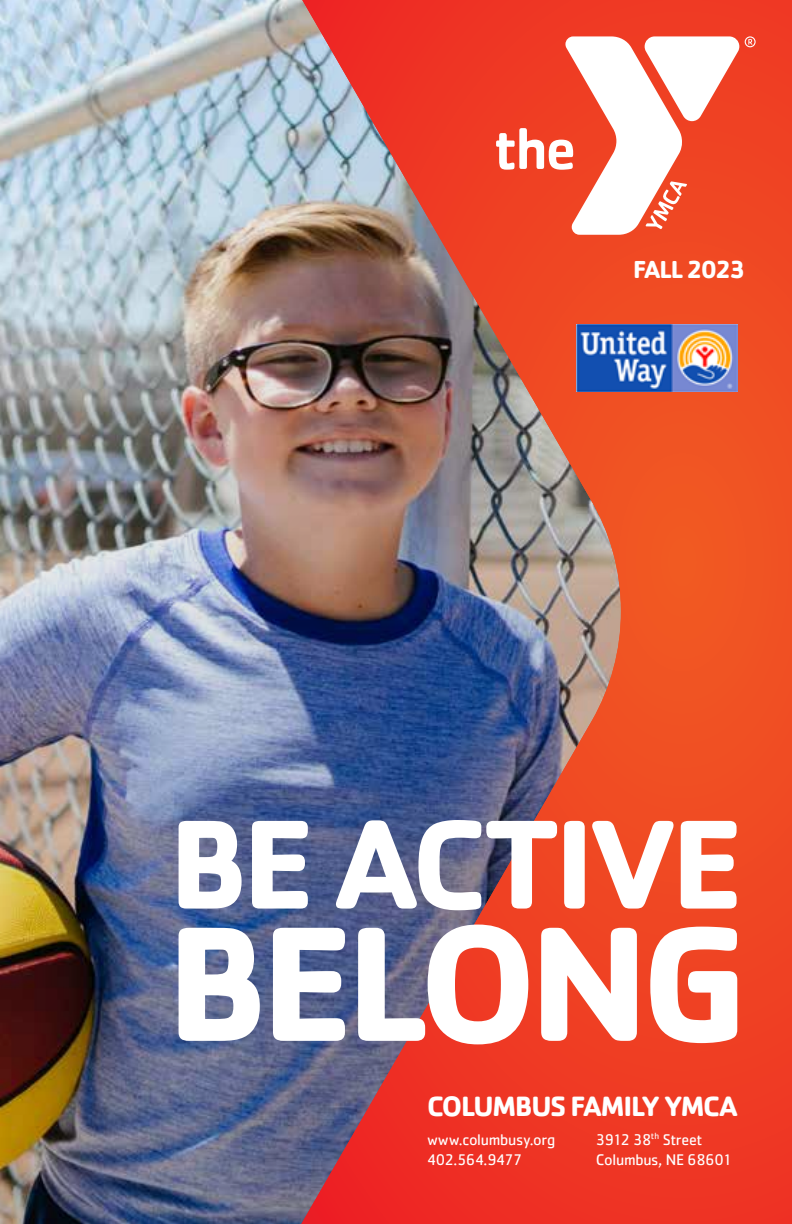
<style>
.page{position:relative;width:792px;height:1224px;background:#fff}
.page>*{position:absolute;margin:0;border:0;box-sizing:border-box;transform-origin:0 0}
.t1{font:700 29px "Cachet Std";letter-spacing:-.045em;color:#fff}
.t2{font:700 25.6px "Cachet";letter-spacing:-.075em;color:#fff}
.t3{font:16px/20px "Cachet Std";letter-spacing:-.025em;color:#fff}
</style>
<div class="page">
<img style="left:0;top:0;width:301px;height:1224px">
<img style="left:301px;top:0;width:491px;height:1224px">
<svg style="left:745px;top:36px;width:11px;height:11px"></svg>
<svg style="left:496px;top:36px;width:243px;height:199px"></svg>
<svg style="left:179px;top:820px;width:558px;height:90px"></svg>
<svg style="left:179px;top:925px;width:558px;height:119px"></svg>
<img style="left:577px;top:324px;width:160px;height:67px">
<h2 class="t2" style="left:633px;top:252px;width:114px">FALL 2023</h2>
<h1 class="t1" style="left:427px;top:1087px;width:312px">COLUMBUS FAMILY YMCA</h1>
<p class="t3" style="left:427px;top:1129px;width:130px">www.columbusy.org<br>402.564.9477</p>
<p class="t3" style="left:596px;top:1129px;width:137px">3912 38<sup>th</sup> Street<br>Columbus, NE 68601</p>
</div>
